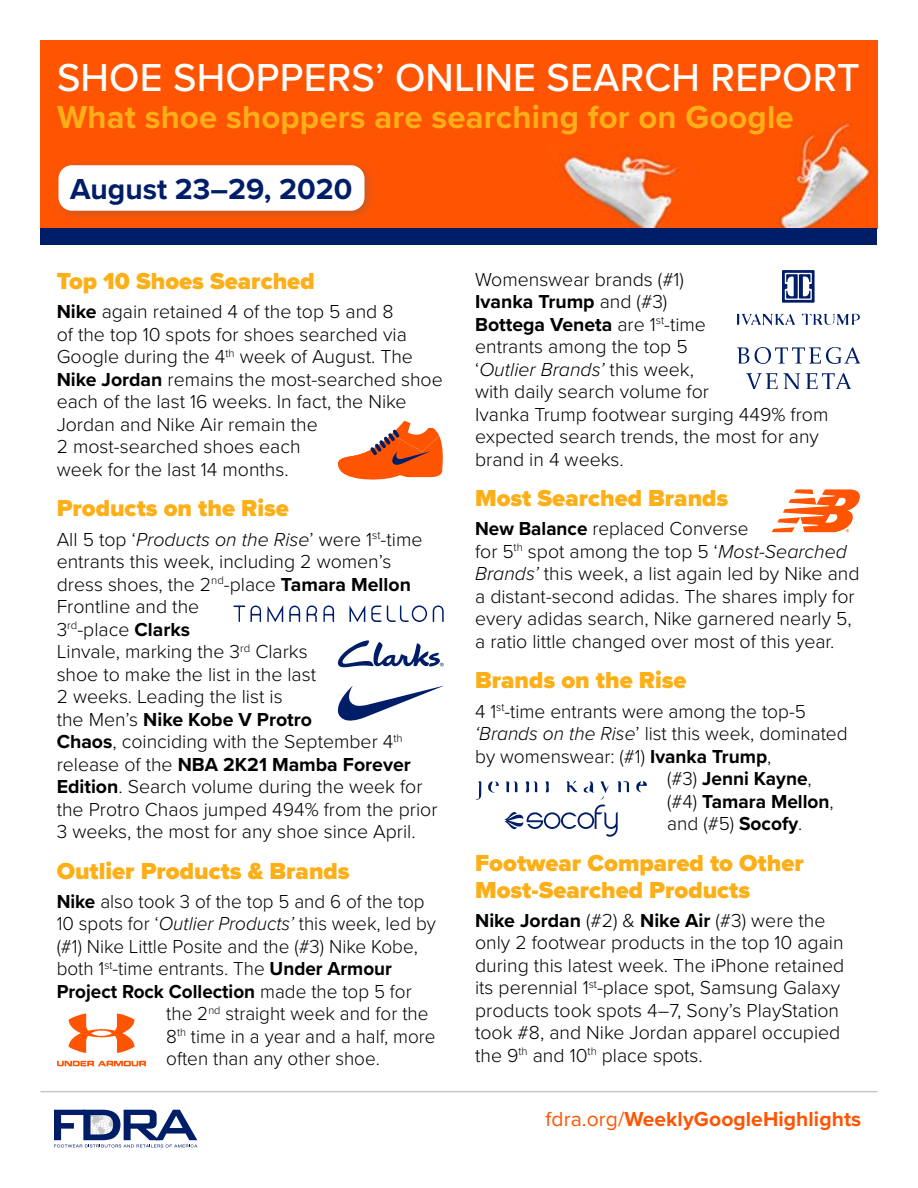
<style>
.page{position:relative;width:918px;height:1188px;background:#fff}
.page>*{position:absolute;margin:0;border:0;box-sizing:border-box;transform-origin:0 0}
.t1{font:500 40.5px "Proxima Nova";letter-spacing:.005em;color:#fff}
.t2{font:700 33px "Proxima Nova";letter-spacing:.005em;color:#fcaf17}
.t3{font:700 30px "Proxima Nova";color:#001d68}
.t4{font:900 24px/27px "Proxima Nova";color:#fcaf17}
.t5{font:700 21px "Proxima Nova";letter-spacing:.005em;color:#ff5402}
.t6{font:300 19.5px/22.5px "Proxima Nova";color:#000}
.t7{font:700 19.5px "Proxima Nova";color:#000}
.s1{font-weight:700}
.s2{font-style:italic}
.s3{font-weight:300}
.s4{font-weight:400}
</style>
<div class="page">
<svg style="left:54px;top:1109px;width:143px;height:39px"></svg>
<hr style="left:40px;top:1091px;width:838px;height:1px;background:#c7c8ca">
<img style="left:40px;top:40px;width:838px;height:189px">
<div style="left:53px;top:160px;width:322px;height:61px;background:#636466;opacity:.35"></div>
<div style="left:58px;top:165px;width:306px;height:46px;background:#fff;border-radius:14px"></div>
<div style="left:40px;top:229px;width:838px;height:16px;background:#001d68"></div>
<svg style="left:338px;top:421px;width:105px;height:59px"></svg>
<svg style="left:772px;top:489px;width:88px;height:43px"></svg>
<svg style="left:68px;top:1013px;width:67px;height:40px"></svg>
<svg style="left:57px;top:1060px;width:89px;height:7px"></svg>
<svg style="left:338px;top:640px;width:106px;height:27px"></svg>
<svg style="left:338px;top:686px;width:105px;height:35px"></svg>
<svg style="left:323px;top:605px;width:11px;height:17px"></svg>
<svg style="left:289px;top:605px;width:11px;height:17px"></svg>
<svg style="left:306px;top:605px;width:11px;height:17px"></svg>
<svg style="left:349px;top:605px;width:32px;height:17px"></svg>
<svg style="left:234px;top:605px;width:27px;height:17px"></svg>
<svg style="left:387px;top:605px;width:57px;height:17px"></svg>
<svg style="left:267px;top:606px;width:16px;height:16px"></svg>
<svg style="left:737px;top:313px;width:58px;height:13px"></svg>
<svg style="left:802px;top:313px;width:58px;height:12px"></svg>
<svg style="left:782px;top:270px;width:33px;height:33px"></svg>
<svg style="left:746px;top:373px;width:106px;height:16px"></svg>
<svg style="left:737px;top:347px;width:123px;height:17px"></svg>
<svg style="left:636px;top:781px;width:11px;height:11px"></svg>
<svg style="left:475px;top:781px;width:7px;height:19px"></svg>
<svg style="left:488px;top:780px;width:141px;height:57px"></svg>
<h1 class="t1" style="left:57px;top:47px;width:804px">SHOE SHOPPERS’ ONLINE SEARCH REPORT</h1>
<h2 class="t2" style="left:57px;top:92px;width:738px">What shoe shoppers are searching for on Google</h2>
<h3 class="t3" style="left:70px;top:166px;width:284px">August 23–29, 2020</h3>
<p class="t4" style="left:57px;top:267px;width:259px">Top 10 Shoes Searched</p>
<p class="t6" style="left:57px;top:300px;width:388px"><span class="s1">Nike</span> again retained 4 of the top 5 and 8<br>of the top 10 spots for shoes searched via Google during the 4<sup>th</sup> week of August. The <span class="s1">Nike Jordan</span> remains the most-searched shoe each of the last 16 weeks. In fact, the Nike Jordan and Nike Air remain the<br>2 most-searched shoes each<br>week for the last 14 months.</p>
<p class="t4" style="left:57px;top:495px;width:234px">Products on the Rise</p>
<p class="t6" style="left:57px;top:527px;width:382px">All 5 top ‘<span class="s2">Products on the Rise</span>’ were 1<sup>st</sup>-time entrants this week, including 2 women’s dress shoes, the 2<sup>nd</sup>-place <span class="s1">Tamara Mellon </span>Frontline and the<br>3<sup>rd</sup>-place <span class="s1">Clarks<br></span>Linvale, marking the 3<sup>rd</sup> Clarks<br>shoe to make the list in the last<br>2 weeks. Leading the list is<br>the Men’s <span class="s1">Nike Kobe V Protro<br>Chaos</span>, coinciding with the September 4<sup>th </sup>release of the <span class="s1">NBA 2K21 Mamba Forever Edition</span>. Search volume during the week for the Protro Chaos jumped 494% from the prior 3 weeks, the most for any shoe since April.</p>
<p class="t4" style="left:57px;top:857px;width:294px">Outlier Products &amp; Brands</p>
<p class="t6" style="left:57px;top:889px;width:369px"><span class="s1">Nike</span> also took 3 of the top 5 and 6 of the top</p>
<p class="t6" style="left:57px;top:912px;width:381px">10 spots for ‘<span class="s2">Outlier Products’</span> this week, led by</p>
<p class="t6" style="left:57px;top:934px;width:363px">(#1) Nike Little Posite and the (#3) Nike Kobe,</p>
<p class="t6" style="left:57px;top:957px;width:337px">both 1<sup>st</sup>-time entrants. The <span class="s1">Under Armour</span></p>
<p class="t7" style="left:57px;top:977px;width:357px">Project Rock Collection <span class="s3">made the top 5 for</span></p>
<p class="t6" style="left:166px;top:1002px;width:264px">the 2<sup>nd</sup> straight week and for the</p>
<p class="t6" style="left:166px;top:1024px;width:271px">8<sup>th</sup> time in a year and a half, more</p>
<p class="t6" style="left:166px;top:1047px;width:215px">often than any other shoe.</p>
<p class="t6" style="left:475px;top:267px;width:355px">Womenswear brands (#1)<br><span class="s1">Ivanka Trump</span> and (#3)<br><span class="s1">Bottega Veneta</span> are 1<sup>st</sup>-time<br>entrants among the top 5<br>‘<span class="s2">Outlier Brands’</span> this week,<br>with daily search volume for<br>Ivanka Trump footwear surging 449% from expected search trends, the most for any brand in 4 weeks.</p>
<p class="t4" style="left:475px;top:484px;width:255px">Most Searched Brands</p>
<p class="t6" style="left:475px;top:516px;width:386px"><span class="s1">New Balance</span> replaced Converse<br>for 5<sup>th</sup> spot among the top 5 ‘<span class="s2">Most-Searched Brands’</span> this week, a list again led by Nike and a distant-second adidas. The shares imply for every adidas search, Nike garnered nearly 5, a ratio little changed over most of this year.</p>
<p class="t4" style="left:475px;top:667px;width:213px">Brands on the Rise</p>
<p class="t6" style="left:475px;top:699px;width:332px">4 1<sup>st</sup>-time entrants were among the top-5</p>
<p class="t6" style="left:475px;top:721px;width:374px"><span class="s2">‘Brands on the Rise</span>’ list this week, dominated</p>
<p class="t6" style="left:475px;top:744px;width:298px">by womenswear: (#1) <span class="s1">Ivanka Trump</span>,</p>
<p class="t7" style="left:667px;top:764px;width:146px"><span class="s3">(#3)</span> Jenni Kayne<span class="s3">,</span></p>
<p class="t7" style="left:667px;top:786px;width:168px"><span class="s3">(#4)</span> Tamara Mellon<span class="s3">,</span></p>
<p class="t6" style="left:667px;top:811px;width:137px">and (#5) <span class="s1">Socofy</span>.</p>
<p class="t4" style="left:475px;top:849px;width:330px">Footwear Compared to Other<br>Most-Searched Products</p>
<p class="t6" style="left:475px;top:908px;width:371px"><span class="s1">Nike Jordan</span> (#2) &amp; <span class="s1">Nike Air</span> (#3) were the only 2 footwear products in the top 10 again during this latest week. The iPhone retained its perennial 1<sup>st</sup>-place spot, Samsung Galaxy products took spots 4–7, Sony’s PlayStation took #8, and Nike Jordan apparel occupied the 9<sup>th</sup> and 10<sup>th</sup> place spots.</p>
<p class="t5" style="left:545px;top:1104px;width:317px"><span class="s4">fdra.org/</span>WeeklyGoogleHighlights</p>
</div>
